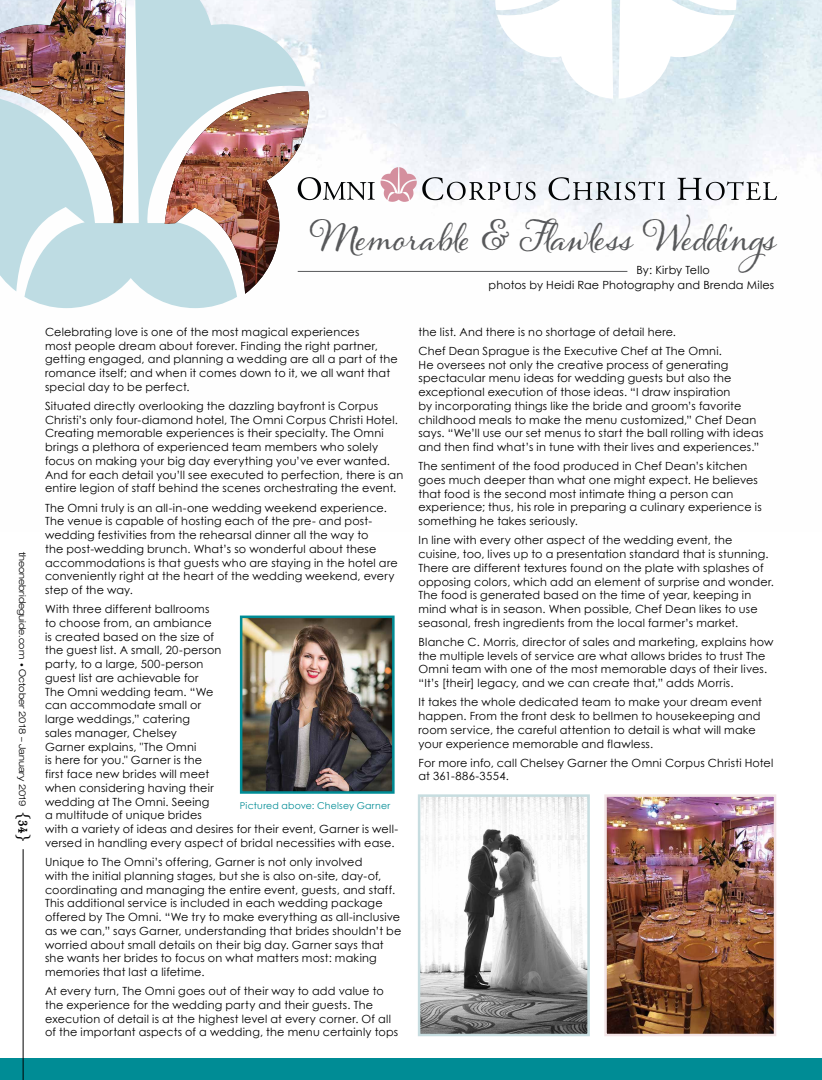
<style>
.page{position:relative;width:822px;height:1080px;background:#fff}
.page>*{position:absolute;margin:0;border:0;box-sizing:border-box;transform-origin:0 0}
.t1{font:37.5px "Alana";letter-spacing:-.01em;color:#58595b}
.t2{font:11.25px/13.8px "Century Gothic";letter-spacing:.015em;color:#000}
.t3{font:300 expanded 9.38px "Helvetica Neue LT Std";color:#000}
.t4{font:9.38px "Century Gothic";letter-spacing:.025em;color:#008c95}
.s1{font-size:7.5px}
.s2{font-family:"OPTI Chelsea";font-weight:400;font-stretch:normal;font-size:15px}
</style>
<div class="page">
<img style="left:308px;top:0;width:513px;height:272px">
<img style="left:243px;top:619px;width:148px;height:172px">
<div style="left:240px;top:616px;width:154px;height:178px;border:2px solid #008c95"></div>
<img style="left:420px;top:797px;width:166px;height:236px">
<div style="left:417px;top:794px;width:172px;height:242px;border:2px solid #c7dde0"></div>
<img style="left:607px;top:797px;width:166px;height:236px">
<div style="left:604px;top:794px;width:172px;height:242px;border:2px solid #f3e4e6"></div>
<svg style="left:0;top:0;width:308px;height:308px;fill:#bedce3"></svg>
<svg style="left:495px;top:0;width:241px;height:99px"></svg>
<img style="left:0;top:0;width:126px;height:223px">
<div style="left:0;top:1058px;width:821px;height:22px;background:#008c95"></div>
<hr style="left:297px;top:271px;width:330px;height:1px;background:#58595b">
<svg style="left:548px;top:177px;width:116px;height:23px"></svg>
<svg style="left:422px;top:177px;width:113px;height:23px"></svg>
<svg style="left:677px;top:178px;width:99px;height:22px"></svg>
<img style="left:165px;top:89px;width:209px;height:205px">
<svg style="left:380px;top:167px;width:36px;height:35px"></svg>
<hr style="left:23px;top:849px;width:1px;height:231px;background:#000">
<p class="t3" style="left:28px;top:552px;width:291px;rotate:90deg">theonebrideguide.com <span class="s1">•</span> October 2018 – January 2019 <span class="s2">{34}</span></p>
<h1 class="t1" style="left:311px;top:215px;width:466px">Memorable &amp; Flawless Weddings</h1>
<p class="t2" style="left:488px;top:278px;width:287px">photos by Heidi Rae Photography and Brenda Miles</p>
<p class="t2" style="left:636px;top:263px;width:75px">By: Kirby Tello</p>
<p class="t2" style="left:45px;top:325px;width:354px">Celebrating love is one of the most magical experiences<br>most people dream about forever. Finding the right partner, getting engaged, and planning a wedding are all a part of the romance itself; and when it comes down to it, we all want that special day to be perfect.</p>
<p class="t2" style="left:45px;top:399px;width:359px">Situated directly overlooking the dazzling bayfront is Corpus Christi’s only four-diamond hotel, The Omni Corpus Christi Hotel.<br>Creating memorable experiences is their specialty. The Omni brings a plethora of experienced team members who solely focus on making your big day everything you’ve ever wanted.<br>And for each detail you’ll see executed to perfection, there is an entire legion of staff behind the scenes orchestrating the event.</p>
<p class="t2" style="left:45px;top:500px;width:354px">The Omni truly is an all-in-one wedding weekend experience.<br>The venue is capable of hosting each of the pre- and post&shy;wedding festivities from the rehearsal dinner all the way to<br>the post-wedding brunch. What’s so wonderful about these accommodations is that guests who are staying in the hotel are conveniently right at the heart of the wedding weekend, every step of the way.</p>
<p class="t2" style="left:45px;top:602px;width:354px">With three different ballrooms<br>to choose from, an ambiance<br>is created based on the size of<br>the guest list. A small, 20-person<br>party, to a large, 500-person<br>guest list are achievable for<br>The Omni wedding team. “We<br>can accommodate small or<br>large weddings,” catering<br>sales manager, Chelsey<br>Garner explains, "The Omni<br>is here for you." Garner is the<br>first face new brides will meet<br>when considering having their<br>wedding at The Omni. Seeing<br>a multitude of unique brides<br>with a variety of ideas and desires for their event, Garner is well&shy;versed in handling every aspect of bridal necessities with ease.</p>
<p class="t2" style="left:45px;top:855px;width:358px">Unique to The Omni’s offering, Garner is not only involved<br>with the initial planning stages, but she is also on-site, day-of, coordinating and managing the entire event, guests, and staff.<br>This additional service is included in each wedding package offered by The Omni. “We try to make everything as all-inclusive as we can,” says Garner, understanding that brides shouldn’t be worried about small details on their big day. Garner says that she wants her brides to focus on what matters most: making memories that last a lifetime.</p>
<p class="t2" style="left:45px;top:984px;width:354px">At every turn, The Omni goes out of their way to add value to the experience for the wedding party and their guests. The execution of detail is at the highest level at every corner. Of all of the important aspects of a wedding, the menu certainly tops</p>
<p class="t4" style="left:240px;top:800px;width:152px">Pictured above: Chelsey Garner</p>
<p class="t2" style="left:418px;top:322px;width:305px;line-height:19.1px">the list. And there is no shortage of detail here.<br>Chef Dean Sprague is the Executive Chef at The Omni.</p>
<p class="t2" style="left:418px;top:357px;width:346px">He oversees not only the creative process of generating spectacular menu ideas for wedding guests but also the exceptional execution of those ideas. “I draw inspiration<br>by incorporating things like the bride and groom’s favorite childhood meals to make the menu customized,” Chef Dean says. “We’ll use our set menus to start the ball rolling with ideas and then find what’s in tune with their lives and experiences.”</p>
<p class="t2" style="left:418px;top:459px;width:345px">The sentiment of the food produced in Chef Dean’s kitchen goes much deeper than what one might expect. He believes that food is the second most intimate thing a person can experience; thus, his role in preparing a culinary experience is something he takes seriously.</p>
<p class="t2" style="left:418px;top:533px;width:357px">In line with every other aspect of the wedding event, the cuisine, too, lives up to a presentation standard that is stunning.<br>There are different textures found on the plate with splashes of opposing colors, which add an element of surprise and wonder.<br>The food is generated based on the time of year, keeping in mind what is in season. When possible, Chef Dean likes to use seasonal, fresh ingredients from the local farmer’s market.</p>
<p class="t2" style="left:418px;top:635px;width:356px">Blanche C. Morris, director of sales and marketing, explains how the multiple levels of service are what allows brides to trust The Omni team with one of the most memorable days of their lives. “It’s [their] legacy, and we can create that,” adds Morris.</p>
<p class="t2" style="left:418px;top:695px;width:345px">It takes the whole dedicated team to make your dream event happen. From the front desk to bellmen to housekeeping and room service, the careful attention to detail is what will make your experience memorable and flawless.</p>
<p class="t2" style="left:418px;top:756px;width:356px">For more info, call Chelsey Garner the Omni Corpus Christi Hotel at 361-886-3554.</p>
</div>
